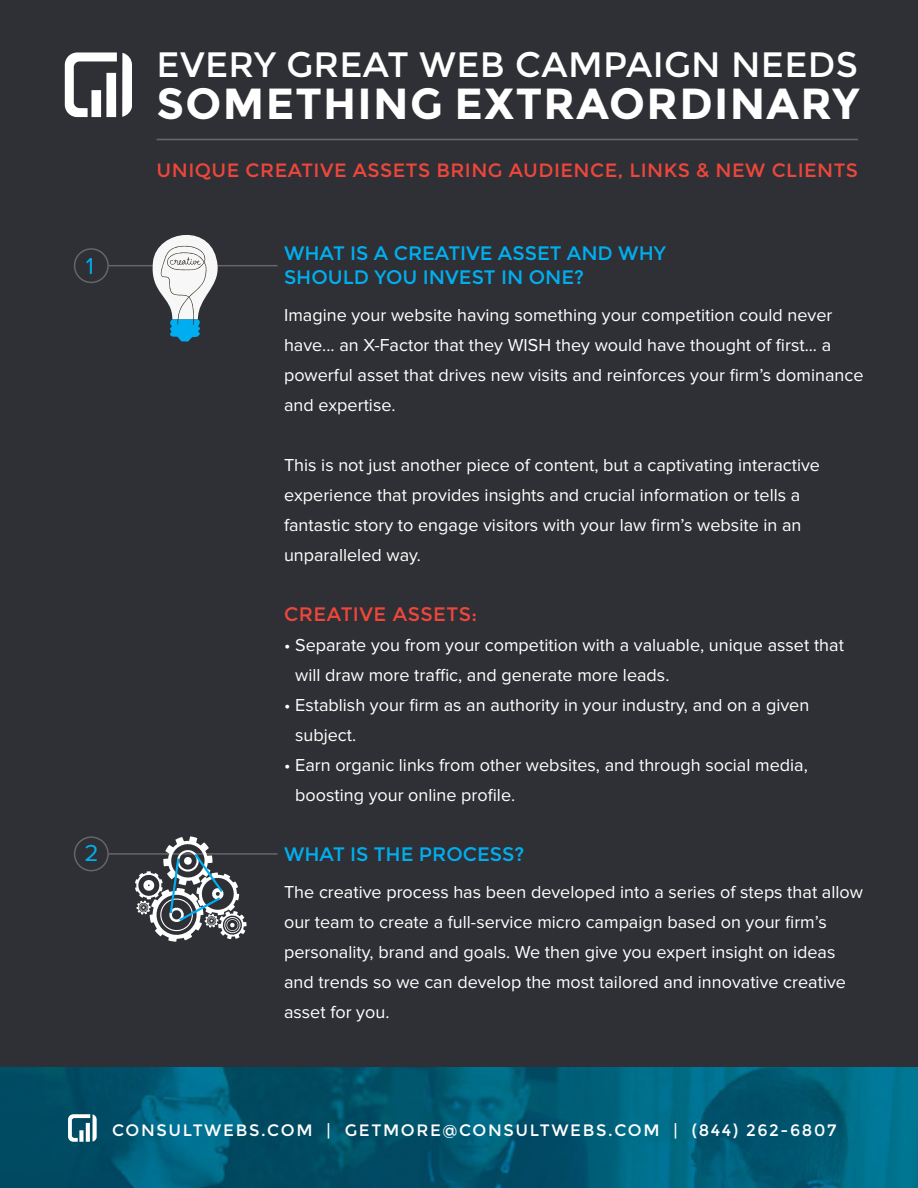
<style>
.page{position:relative;width:918px;height:1188px;background:#2f3035}
.page>*{position:absolute;margin:0;border:0;box-sizing:border-box;transform-origin:0 0}
.t1{font:700 43.5px "Montserrat";letter-spacing:.03em;color:#fff}
.t2{font:35.25px "Montserrat";letter-spacing:.01em;color:#fff}
.t3{font:24px "Proxima Nova";color:#00aeef}
.t4{font:19.5px/24px "Montserrat";color:#00aeef}
.t5{font:19.5px "Montserrat";letter-spacing:.025em;color:#ef463b}
.t6{font:19.2px "Montserrat";letter-spacing:.025em;color:#ef463b}
.t7{font:18px/30px "Proxima Nova";color:#fff}
.t8{font:16.5px "Montserrat";letter-spacing:.1em;color:#fff}
</style>
<div class="page">
<img style="left:0;top:1067px;width:918px;height:121px">
<svg style="left:65px;top:52px;width:67px;height:65px"></svg>
<svg style="left:68px;top:1114px;width:29px;height:28px"></svg>
<hr style="left:157px;top:139px;width:701px;height:1px;background:#666">
<div style="left:74px;top:248px;width:35px;height:35px;border:2px solid #666;border-radius:50%"></div>
<div style="left:74px;top:836px;width:35px;height:35px;border:2px solid #666;border-radius:50%"></div>
<hr style="left:109px;top:265px;width:169px;height:1px;background:#666">
<hr style="left:109px;top:853px;width:169px;height:2px;background:#666">
<svg style="left:149px;top:235px;width:70px;height:107px"></svg>
<svg style="left:135px;top:836px;width:112px;height:106px"></svg>
<p class="t3" style="left:86px;top:252px;width:10px">1</p>
<p class="t3" style="left:85px;top:839px;width:16px">2</p>
<p class="t2" style="left:157px;top:44px;width:703px">EVERY GREAT WEB CAMPAIGN NEEDS</p>
<p class="t1" style="left:157px;top:78px;width:704px">SOMETHING EXTRAORDINARY</p>
<p class="t6" style="left:157px;top:159px;width:703px">UNIQUE CREATIVE ASSETS BRING AUDIENCE, LINKS &amp; NEW CLIENTS</p>
<p class="t4" style="left:284px;top:242px;width:383px">WHAT IS A CREATIVE ASSET AND WHY<br>SHOULD YOU INVEST IN ONE?</p>
<p class="t7" style="left:284px;top:300px;width:581px">Imagine your website having something your competition could never have... an X-Factor that they WISH they would have thought of first... a powerful asset that drives new visits and reinforces your firm’s dominance and expertise.</p>
<p class="t7" style="left:284px;top:450px;width:538px">This is not just another piece of content, but a captivating interactive experience that provides insights and crucial information or tells a fantastic story to engage visitors with your law firm’s website in an unparalleled way.</p>
<p class="t5" style="left:284px;top:603px;width:195px">CREATIVE ASSETS:</p>
<p class="t7" style="left:295px;top:630px;width:550px;text-indent:-11px">• Separate you from your competition with a valuable, unique asset that will draw more traffic, and generate more leads.</p>
<p class="t7" style="left:295px;top:690px;width:516px;text-indent:-11px">• Establish your firm as an authority in your industry, and on a given subject.</p>
<p class="t7" style="left:295px;top:750px;width:514px;text-indent:-11px">• Earn organic links from other websites, and through social media, boosting your online profile.</p>
<p class="t4" style="left:284px;top:842px;width:242px">WHAT IS THE PROCESS?</p>
<p class="t7" style="left:284px;top:877px;width:581px">The creative process has been developed into a series of steps that allow our team to create a full-service micro campaign based on your firm’s personality, brand and goals. We then give you expert insight on ideas and trends so we can develop the most tailored and innovative creative asset for you.</p>
<p class="t8" style="left:112px;top:1121px;width:726px">CONSULTWEBS.COM | GETMORE@CONSULTWEBS.COM | (844) 262-6807</p>
</div>
